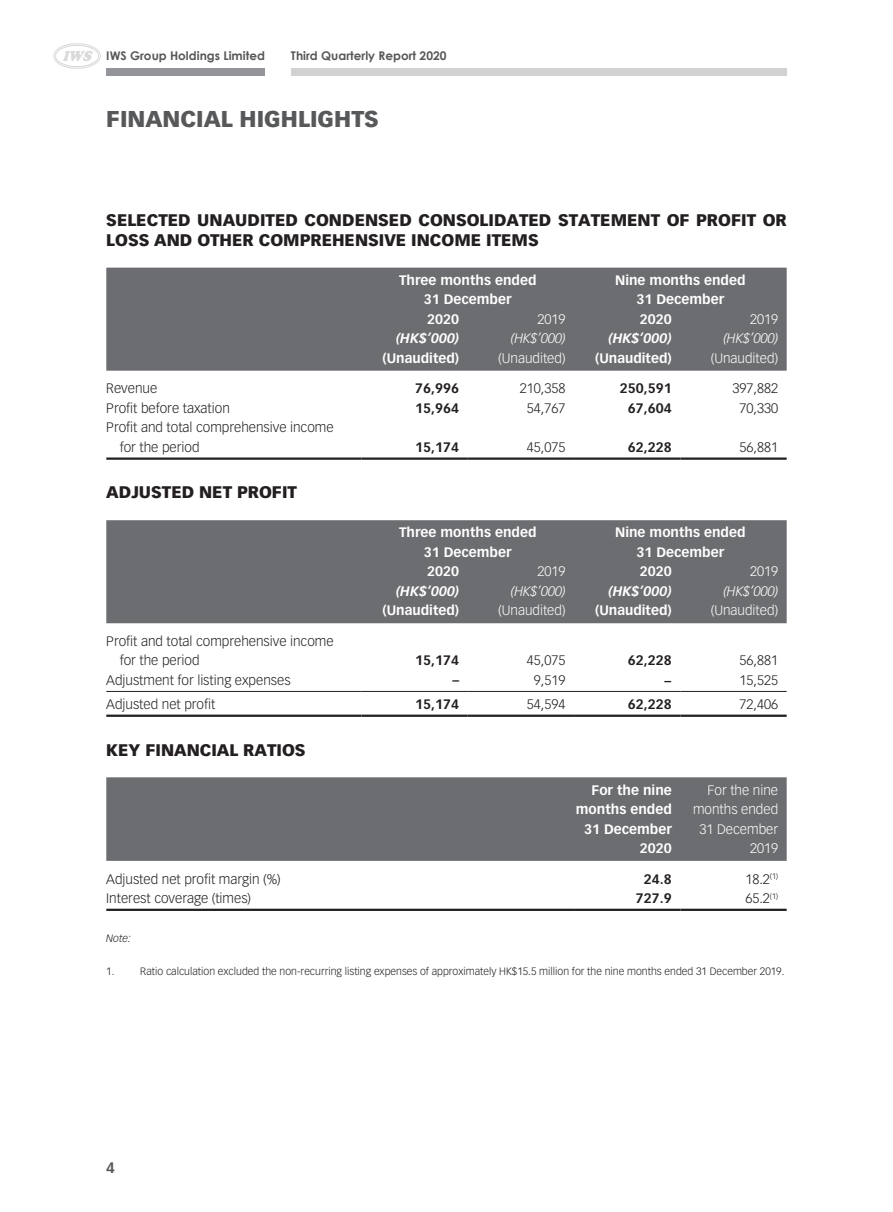
<style>
.page{position:relative;width:893px;height:1212px;background:#fff}
.page>*{position:absolute;margin:0;border:0;box-sizing:border-box;transform-origin:0 0}
.t1{font:900 22.5px "Vectora LT Std";color:#57585a}
.t2{font:900 16.5px/19.5px "Vectora LT Std";color:#231f20}
.t3{font:700 15px "Vectora LT Std";color:#57585a}
.t4{font:300 13.5px/19.5px "Vectora LT Std";color:#231f20}
.t5{font:700 13.5px/19.5px "Vectora LT Std";color:#fff;text-align:center}
.t6{font:300 13.5px/19.5px "Vectora LT Std";color:#fff;text-align:right}
.t7{font:700 13.5px "Vectora LT Std";color:#231f20}
.t8{font:italic 700 13.5px "Vectora LT Std";color:#fff}
.t9{font:italic 300 13.5px "Vectora LT Std";color:#fff}
.t10{font:700 12px "Century Gothic";color:#57585a}
.t11{font:300 10.5px "Vectora LT Std";color:#231f20}
.t12{font:italic 300 10.5px "Vectora LT Std";color:#231f20}
</style>
<div class="page">
<div style="left:106px;top:68px;width:158px;height:7px;background:#939598"></div>
<div style="left:291px;top:68px;width:496px;height:7px;background:#d1d2d4"></div>
<img style="left:53px;top:43px;width:48px;height:26px">
<div style="left:106px;top:268px;width:681px;height:103px;background:#6c6d70"></div>
<hr style="left:106px;top:457px;width:255px;height:3px;background:#231f20">
<hr style="left:361px;top:457px;width:107px;height:3px;background:#231f20">
<hr style="left:468px;top:457px;width:106px;height:3px;background:#231f20">
<hr style="left:574px;top:457px;width:106px;height:3px;background:#231f20">
<hr style="left:680px;top:457px;width:107px;height:3px;background:#231f20">
<div style="left:106px;top:520px;width:681px;height:103px;background:#6c6d70"></div>
<hr style="left:106px;top:691px;width:255px;height:1px;background:#231f20">
<hr style="left:361px;top:691px;width:107px;height:1px;background:#231f20">
<hr style="left:468px;top:691px;width:106px;height:1px;background:#231f20">
<hr style="left:574px;top:691px;width:106px;height:1px;background:#231f20">
<hr style="left:680px;top:691px;width:107px;height:1px;background:#231f20">
<hr style="left:106px;top:715px;width:255px;height:2px;background:#231f20">
<hr style="left:361px;top:715px;width:107px;height:2px;background:#231f20">
<hr style="left:468px;top:715px;width:106px;height:2px;background:#231f20">
<hr style="left:574px;top:715px;width:106px;height:2px;background:#231f20">
<hr style="left:680px;top:715px;width:107px;height:2px;background:#231f20">
<div style="left:106px;top:777px;width:681px;height:84px;background:#6c6d70"></div>
<hr style="left:106px;top:909px;width:468px;height:2px;background:#231f20">
<hr style="left:574px;top:909px;width:106px;height:2px;background:#231f20">
<hr style="left:680px;top:909px;width:107px;height:2px;background:#231f20">
<p class="t10" style="left:106px;top:46px;width:160px">IWS Group Holdings Limited</p>
<p class="t10" style="left:291px;top:46px;width:157px">Third Quarterly Report 2020</p>
<h1 class="t1" style="left:106px;top:105px;width:274px">FINANCIAL HIGHLIGHTS</h1>
<p class="t2" style="left:106px;top:211px;width:682px">SELECTED UNAUDITED CONDENSED CONSOLIDATED STATEMENT OF PROFIT OR<br>LOSS AND OTHER COMPREHENSIVE INCOME ITEMS</p>
<p class="t5" style="left:399px;top:270px;width:139px">Three months ended<br>31 December</p>
<p class="t5" style="left:615px;top:270px;width:132px">Nine months ended<br>31 December</p>
<p class="t5" style="left:427px;top:309px;width:33px">2020</p>
<p class="t6" style="left:537px;top:309px;width:30px">2019</p>
<p class="t5" style="left:640px;top:309px;width:33px">2020</p>
<p class="t6" style="left:750px;top:309px;width:30px">2019</p>
<p class="t8" style="left:396px;top:330px;width:65px">(HK$’000)</p>
<p class="t9" style="left:511px;top:330px;width:56px">(HK$’000)</p>
<p class="t8" style="left:609px;top:330px;width:65px">(HK$’000)</p>
<p class="t9" style="left:723px;top:330px;width:56px">(HK$’000)</p>
<p class="t5" style="left:382px;top:348px;width:78px">(Unaudited)</p>
<p class="t6" style="left:498px;top:348px;width:69px">(Unaudited)</p>
<p class="t5" style="left:595px;top:348px;width:78px">(Unaudited)</p>
<p class="t6" style="left:711px;top:348px;width:69px">(Unaudited)</p>
<p class="t4" style="left:106px;top:379px;width:53px">Revenue</p>
<p class="t7" style="left:415px;top:380px;width:45px">76,996</p>
<p class="t4" style="left:520px;top:379px;width:47px">210,358</p>
<p class="t7" style="left:620px;top:380px;width:53px">250,591</p>
<p class="t4" style="left:732px;top:379px;width:47px">397,882</p>
<p class="t4" style="left:106px;top:398px;width:125px">Profit before taxation</p>
<p class="t7" style="left:415px;top:400px;width:45px">15,964</p>
<p class="t4" style="left:527px;top:398px;width:40px">54,767</p>
<p class="t7" style="left:628px;top:400px;width:45px">67,604</p>
<p class="t4" style="left:739px;top:398px;width:40px">70,330</p>
<p class="t4" style="left:120px;top:418px;width:215px;text-indent:-13px">Profit and total comprehensive income for the period</p>
<p class="t7" style="left:415px;top:439px;width:45px">15,174</p>
<p class="t4" style="left:527px;top:437px;width:40px">45,075</p>
<p class="t7" style="left:628px;top:439px;width:45px">62,228</p>
<p class="t4" style="left:739px;top:437px;width:40px">56,881</p>
<p class="t2" style="left:106px;top:483px;width:192px">ADJUSTED NET PROFIT</p>
<p class="t4" style="left:120px;top:632px;width:215px;text-indent:-13px">Profit and total comprehensive income for the period</p>
<p class="t5" style="left:399px;top:523px;width:139px">Three months ended<br>31 December</p>
<p class="t5" style="left:615px;top:523px;width:132px">Nine months ended<br>31 December</p>
<p class="t5" style="left:427px;top:562px;width:33px">2020</p>
<p class="t6" style="left:537px;top:562px;width:30px">2019</p>
<p class="t5" style="left:640px;top:562px;width:33px">2020</p>
<p class="t6" style="left:750px;top:562px;width:30px">2019</p>
<p class="t8" style="left:396px;top:583px;width:65px">(HK$’000)</p>
<p class="t9" style="left:511px;top:583px;width:56px">(HK$’000)</p>
<p class="t8" style="left:609px;top:583px;width:65px">(HK$’000)</p>
<p class="t9" style="left:723px;top:583px;width:56px">(HK$’000)</p>
<p class="t5" style="left:382px;top:601px;width:78px">(Unaudited)</p>
<p class="t6" style="left:498px;top:601px;width:69px">(Unaudited)</p>
<p class="t5" style="left:595px;top:601px;width:78px">(Unaudited)</p>
<p class="t6" style="left:711px;top:601px;width:69px">(Unaudited)</p>
<p class="t7" style="left:415px;top:652px;width:45px">15,174</p>
<p class="t4" style="left:527px;top:651px;width:40px">45,075</p>
<p class="t7" style="left:628px;top:652px;width:45px">62,228</p>
<p class="t4" style="left:739px;top:651px;width:40px">56,881</p>
<p class="t4" style="left:106px;top:671px;width:186px">Adjustment for listing expenses</p>
<p class="t7" style="left:452px;top:672px;width:8px">–</p>
<p class="t4" style="left:534px;top:671px;width:33px">9,519</p>
<p class="t7" style="left:664px;top:672px;width:10px">−</p>
<p class="t4" style="left:739px;top:671px;width:40px">15,525</p>
<p class="t4" style="left:106px;top:695px;width:111px">Adjusted net profit</p>
<p class="t7" style="left:415px;top:696px;width:45px">15,174</p>
<p class="t4" style="left:527px;top:695px;width:40px">54,594</p>
<p class="t7" style="left:628px;top:696px;width:45px">62,228</p>
<p class="t4" style="left:740px;top:695px;width:40px">72,406</p>
<p class="t2" style="left:106px;top:740px;width:201px">KEY FINANCIAL RATIOS</p>
<p class="t5" style="left:576px;top:780px;width:98px;text-align:right">For the nine months ended<br>31 December<br>2020</p>
<p class="t6" style="left:693px;top:780px;width:87px">For the nine months ended<br>31 December<br>2019</p>
<p class="t4" style="left:106px;top:869px;width:176px">Adjusted net profit margin (%)</p>
<p class="t7" style="left:644px;top:870px;width:29px">24.8</p>
<p class="t4" style="left:745px;top:869px;width:34px">18.2<sup>(1)</sup></p>
<p class="t4" style="left:106px;top:889px;width:146px">Interest coverage (times)</p>
<p class="t7" style="left:636px;top:890px;width:37px">727.9</p>
<p class="t4" style="left:745px;top:889px;width:34px">65.2<sup>(1)</sup></p>
<p class="t12" style="left:106px;top:932px;width:26px">Note:</p>
<p class="t11" style="left:106px;top:965px;width:10px">1.</p>
<p class="t11" style="left:140px;top:965px;width:646px">Ratio calculation excluded the non-recurring listing expenses of approximately HK$15.5 million for the nine months ended 31 December 2019.</p>
<p class="t3" style="left:106px;top:1158px;width:10px">4</p>
</div>
